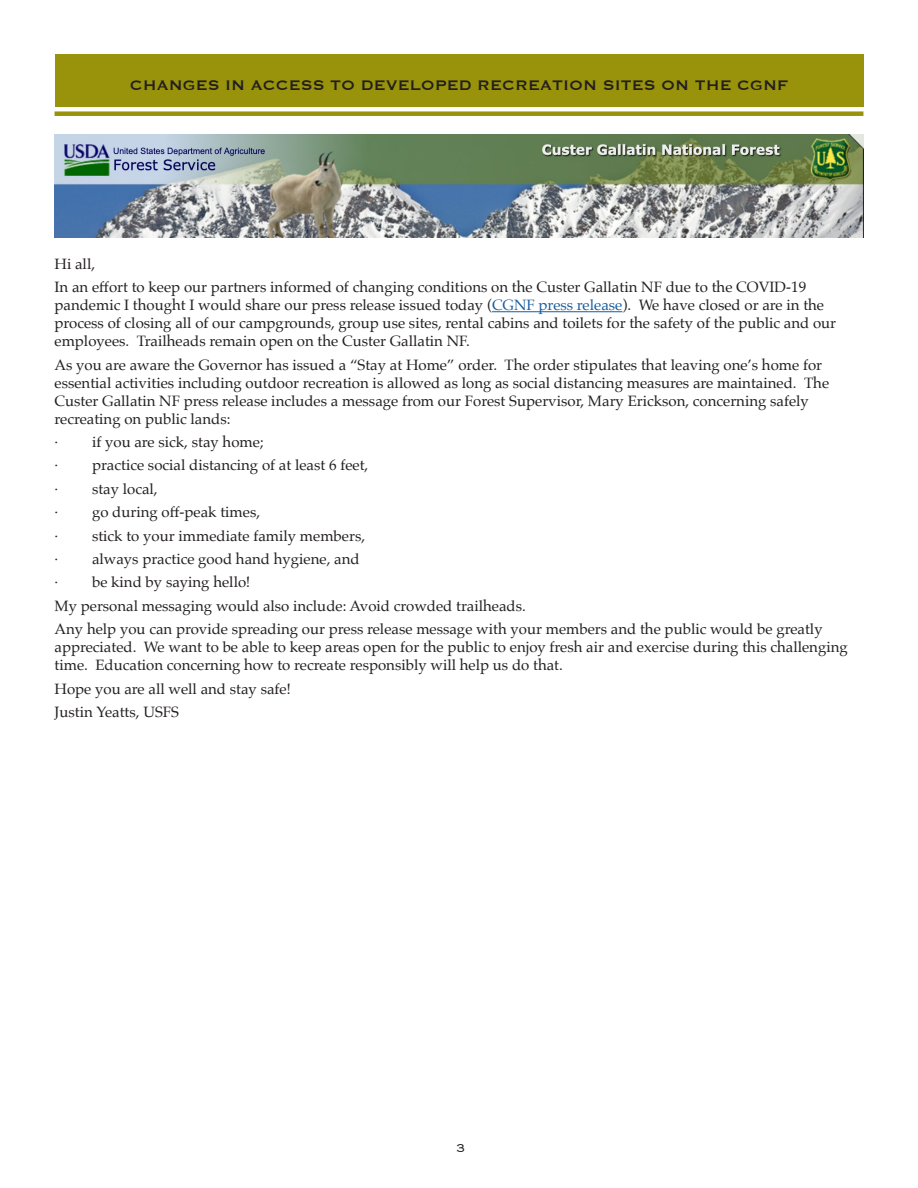
<style>
.page{position:relative;width:918px;height:1188px;background:#fff}
.page>*{position:absolute;margin:0;border:0;box-sizing:border-box;transform-origin:0 0}
.Page_heading_on_gree{font:18px "Copperplate";color:#231f20}
.gvbch_minutes{font:15px/18px "Palatino";color:#231f20}
.t1{font:300 15px "Copperplate";color:#231f20}
.s1{color:#175d9e}
</style>
<div class="page">
<div style="left:55px;top:54px;width:808px;height:52px;background:#98930a"></div>
<div style="left:55px;top:111px;width:808px;height:5px;background:#98930a"></div>
<hr style="left:492px;top:311px;width:130px;height:1px;background:#175d9e">
<img style="left:55px;top:135px;width:808px;height:103px">
<p class="Page_heading_on_gree" style="left:130px;top:74px;width:660px">CHANGES IN ACCESS TO DEVELOPED RECREATION SITES ON THE CGNF</p>
<p class="gvbch_minutes" style="left:55px;top:255px;width:42px">Hi all,</p>
<p class="gvbch_minutes" style="left:55px;top:278px;width:783px">In an effort to keep our partners informed of changing conditions on the Custer Gallatin NF due to the COVID-19 pandemic I thought I would share our press release issued today (<span class="s1">CGNF press release</span>). We have closed or are in the process of closing all of our campgrounds, group use sites, rental cabins and toilets for the safety of the public and our employees. Trailheads remain open on the Custer Gallatin NF.</p>
<p class="gvbch_minutes" style="left:55px;top:355px;width:776px">As you are aware the Governor has issued a “Stay at Home” order. The order stipulates that leaving one’s home for essential activities including outdoor recreation is allowed as long as social distancing measures are maintained. The Custer Gallatin NF press release includes a message from our Forest Supervisor, Mary Erickson, concerning safely recreating on public lands:</p>
<p class="gvbch_minutes" style="left:55px;top:433px;width:211px">· if you are sick, stay home;</p>
<p class="gvbch_minutes" style="left:55px;top:456px;width:315px">· practice social distancing of at least 6 feet,</p>
<p class="gvbch_minutes" style="left:55px;top:480px;width:105px">· stay local,</p>
<p class="gvbch_minutes" style="left:55px;top:503px;width:207px">· go during off-peak times,</p>
<p class="gvbch_minutes" style="left:55px;top:526px;width:312px">· stick to your immediate family members,</p>
<p class="gvbch_minutes" style="left:55px;top:550px;width:307px">· always practice good hand hygiene, and</p>
<p class="gvbch_minutes" style="left:55px;top:573px;width:197px">· be kind by saying hello!</p>
<p class="gvbch_minutes" style="left:55px;top:597px;width:473px">My personal messaging would also include: Avoid crowded trailheads.</p>
<p class="gvbch_minutes" style="left:55px;top:620px;width:795px">Any help you can provide spreading our press release message with your members and the public would be greatly appreciated. We want to be able to keep areas open for the public to enjoy fresh air and exercise during this challenging time. Education concerning how to recreate responsibly will help us do that.</p>
<p class="gvbch_minutes" style="left:55px;top:679px;width:238px">Hope you are all well and stay safe!</p>
<p class="gvbch_minutes" style="left:55px;top:703px;width:126px">Justin Yeatts, USFS</p>
<p class="t1" style="left:456px;top:1138px;width:11px">3</p>
</div>
